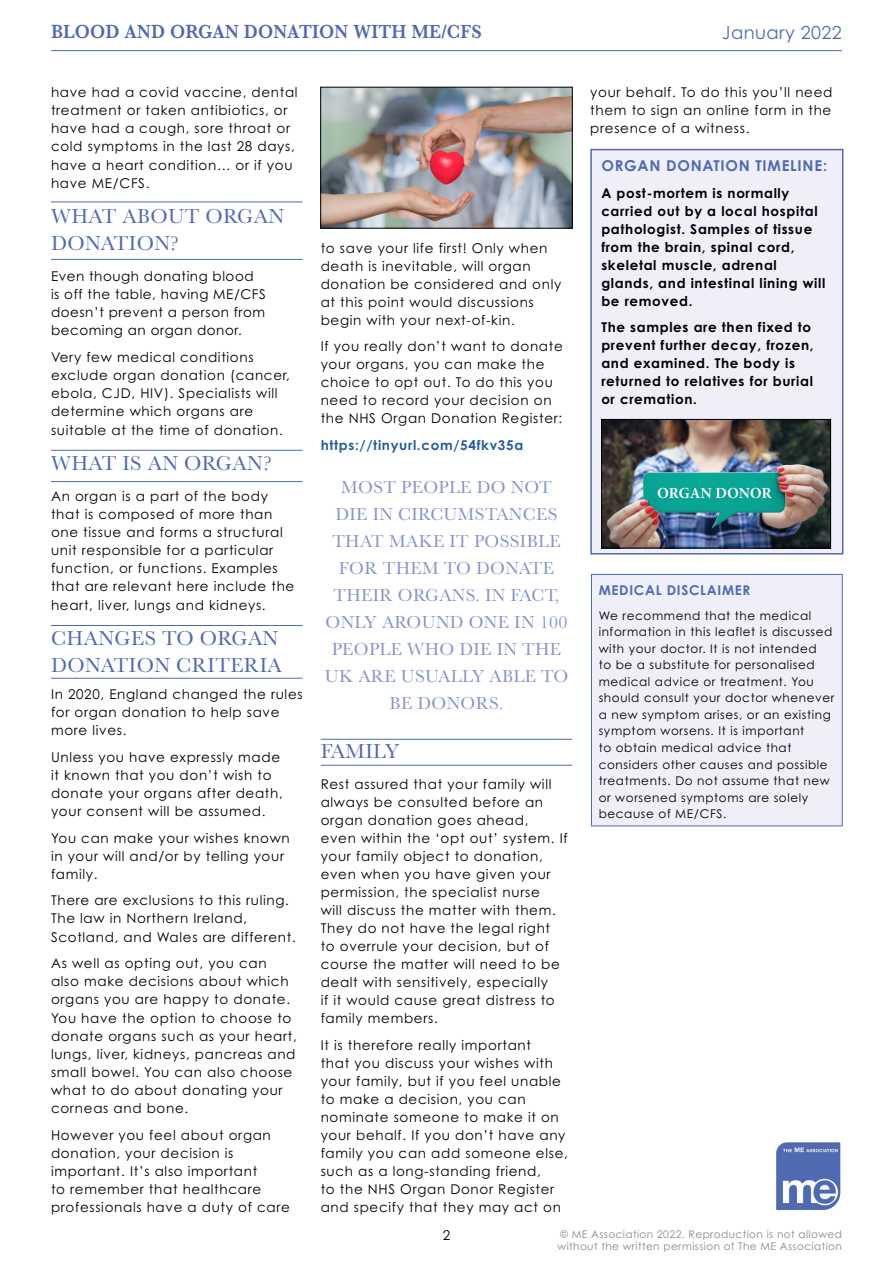
<style>
.page{position:relative;width:893px;height:1263px;background:#fff}
.page>*{position:absolute;margin:0;border:0;box-sizing:border-box;transform-origin:0 0}
.t1{font:21px/27.2px "Baskerville";letter-spacing:.02em;color:#506ab1}
.t2{font:600 19.65px "Baskerville";letter-spacing:.01em;color:#506ab1;scale:.92 1}
.t3{font:18px/27px "Baskerville";letter-spacing:.02em;color:#8793c9;text-align:center}
.t4{font:18px "Century Gothic Pro";letter-spacing:.025em;color:#506ab1}
.t5{font:700 15px "Century Gothic Pro";letter-spacing:.05em;color:#506ab1}
.t6{font:13.5px/18.1px "Century Gothic Pro";letter-spacing:.05em;color:#000}
.t7{font:700 13.5px/18px "Century Gothic Pro";letter-spacing:.05em;color:#000}
.t8{font:700 13.5px "Century Gothic Pro";letter-spacing:.05em;color:#275b9b}
.t9{font:700 13.5px "Century Gothic Pro";letter-spacing:.05em;color:#506ab1}
.t10{font:12px/16.5px "Century Gothic Pro";letter-spacing:.05em;color:#000}
.t11{font:10.5px/12px "Century Gothic Pro";letter-spacing:.04em;color:#878787}
</style>
<div class="page">
<svg style="left:776px;top:1142px;width:65px;height:68px;background:#7287bf"></svg>
<hr style="left:51px;top:50px;width:791px;height:1px;background:#506ab1">
<hr style="left:51px;top:202px;width:252px;height:1px;background:#506ab1">
<hr style="left:51px;top:259px;width:252px;height:1px;background:#506ab1">
<hr style="left:51px;top:450px;width:252px;height:1px;background:#506ab1">
<hr style="left:51px;top:481px;width:252px;height:1px;background:#506ab1">
<hr style="left:321px;top:739px;width:251px;height:1px;background:#506ab1">
<hr style="left:321px;top:765px;width:251px;height:1px;background:#506ab1">
<img style="left:322px;top:89px;width:249px;height:138px">
<div style="left:320px;top:87px;width:253px;height:142px;border:1px solid #000"></div>
<hr style="left:51px;top:625px;width:252px;height:1px;background:#506ab1">
<hr style="left:51px;top:678px;width:252px;height:1px;background:#506ab1">
<div style="left:590px;top:149px;width:253px;height:405px;background:#eeeff9;border:2px solid #506ab1"></div>
<img style="left:603px;top:421px;width:226px;height:125px">
<div style="left:601px;top:419px;width:230px;height:129px;border:1px solid #000"></div>
<div style="left:591px;top:574px;width:252px;height:252px;background:#eeeff9;border:1px solid #506ab1"></div>
<h2 class="t2" style="left:51px;top:17px;width:470px">BLOOD AND ORGAN DONATION WITH ME/CFS</h2>
<h3 class="t4" style="left:722px;top:21px;width:122px">January 2022</h3>
<p class="t6" style="left:51px;top:83px;width:248px">have had a covid vaccine, dental treatment or taken antibiotics, or have had a cough, sore throat or cold symptoms in the last 28 days, have a heart condition… or if you have ME/CFS.</p>
<h1 class="t1" style="left:51px;top:203px;width:235px">WHAT ABOUT ORGAN<br>DONATION?</h1>
<p class="t6" style="left:51px;top:267px;width:216px">Even though donating blood<br>is off the table, having ME/CFS doesn’t prevent a person from becoming an organ donor.</p>
<p class="t6" style="left:51px;top:348px;width:240px">Very few medical conditions exclude organ donation (cancer, ebola, CJD, HIV). Specialists will determine which organs are suitable at the time of donation.</p>
<h1 class="t1" style="left:51px;top:450px;width:222px">WHAT IS AN ORGAN?</h1>
<p class="t6" style="left:51px;top:487px;width:245px">An organ is a part of the body that is composed of more than one tissue and forms a structural unit responsible for a particular function, or functions. Examples that are relevant here include the heart, liver, lungs and kidneys.</p>
<h1 class="t1" style="left:51px;top:625px;width:232px">CHANGES TO ORGAN<br>DONATION CRITERIA</h1>
<p class="t6" style="left:51px;top:685px;width:253px">In 2020, England changed the rules for organ donation to help save more lives.</p>
<p class="t6" style="left:51px;top:747px;width:233px">Unless you have expressly made it known that you don’t wish to donate your organs after death, your consent will be assumed.</p>
<p class="t6" style="left:51px;top:828px;width:240px">You can make your wishes known in your will and/or by telling your family.</p>
<p class="t6" style="left:51px;top:891px;width:246px">There are exclusions to this ruling.<br>The law in Northern Ireland,<br>Scotland, and Wales are different.</p>
<p class="t6" style="left:51px;top:954px;width:247px">As well as opting out, you can also make decisions about which organs you are happy to donate.<br>You have the option to choose to donate organs such as your heart, lungs, liver, kidneys, pancreas and small bowel. You can also choose what to do about donating your corneas and bone.</p>
<p class="t6" style="left:51px;top:1125px;width:240px">However you feel about organ donation, your decision is important. It’s also important<br>to remember that healthcare professionals have a duty of care</p>
<p class="t6" style="left:321px;top:239px;width:242px">to save your life first! Only when death is inevitable, will organ donation be considered and only at this point would discussions begin with your next-of-kin.</p>
<p class="t6" style="left:321px;top:337px;width:244px">If you really don’t want to donate your organs, you can make the choice to opt out. To do this you need to record your decision on the NHS Organ Donation Register:</p>
<p class="t8" style="left:321px;top:437px;width:204px">https://tinyurl.com/54fkv35a</p>
<h3 class="t3" style="left:325px;top:474px;width:245px">MOST PEOPLE DO NOT<br>DIE IN CIRCUMSTANCES<br>THAT MAKE IT POSSIBLE<br>FOR THEM TO DONATE<br>THEIR ORGANS. IN FACT,<br>ONLY AROUND ONE IN 100<br>PEOPLE WHO DIE IN THE<br>UK ARE USUALLY ABLE TO<br>BE DONORS.</h3>
<h1 class="t1" style="left:321px;top:738px;width:80px">FAMILY</h1>
<p class="t6" style="left:321px;top:775px;width:249px">Rest assured that your family will always be consulted before an organ donation goes ahead,<br>even within the ‘opt out’ system. If your family object to donation, even when you have given your permission, the specialist nurse<br>will discuss the matter with them.<br>They do not have the legal right<br>to overrule your decision, but of course the matter will need to be dealt with sensitively, especially<br>if it would cause great distress to family members.</p>
<p class="t6" style="left:321px;top:1036px;width:249px">It is therefore really important<br>that you discuss your wishes with your family, but if you feel unable to make a decision, you can nominate someone to make it on your behalf. If you don’t have any family you can add someone else, such as a long-standing friend,<br>to the NHS Organ Donor Register and specify that they may act on</p>
<p class="t6" style="left:590px;top:83px;width:244px;text-align:justify">your behalf. To do this you’ll need them to sign an online form in the presence of a witness.</p>
<p class="t5" style="left:601px;top:156px;width:227px">ORGAN DONATION TIMELINE:</p>
<p class="t7" style="left:601px;top:184px;width:225px">A post-mortem is normally carried out by a local hospital pathologist. Samples of tissue from the brain, spinal cord, skeletal muscle, adrenal glands, and intestinal lining will be removed.</p>
<p class="t7" style="left:601px;top:318px;width:214px">The samples are then fixed to prevent further decay, frozen, and examined. The body is returned to relatives for burial or cremation.</p>
<p class="t9" style="left:599px;top:581px;width:153px">MEDICAL DISCLAIMER</p>
<p class="t10" style="left:599px;top:607px;width:237px">We recommend that the medical information in this leaflet is discussed with your doctor. It is not intended<br>to be a substitute for personalised medical advice or treatment. You should consult your doctor whenever a new symptom arises, or an existing symptom worsens. It is important<br>to obtain medical advice that considers other causes and possible treatments. Do not assume that new or worsened symptoms are solely because of ME/CFS.</p>
<p class="t6" style="left:443px;top:1225px;width:9px">2</p>
<p class="t11" style="left:558px;top:1228px;width:286px">© ME Association 2022. Reproduction is not allowed without the written permission of The ME Association</p>
</div>
